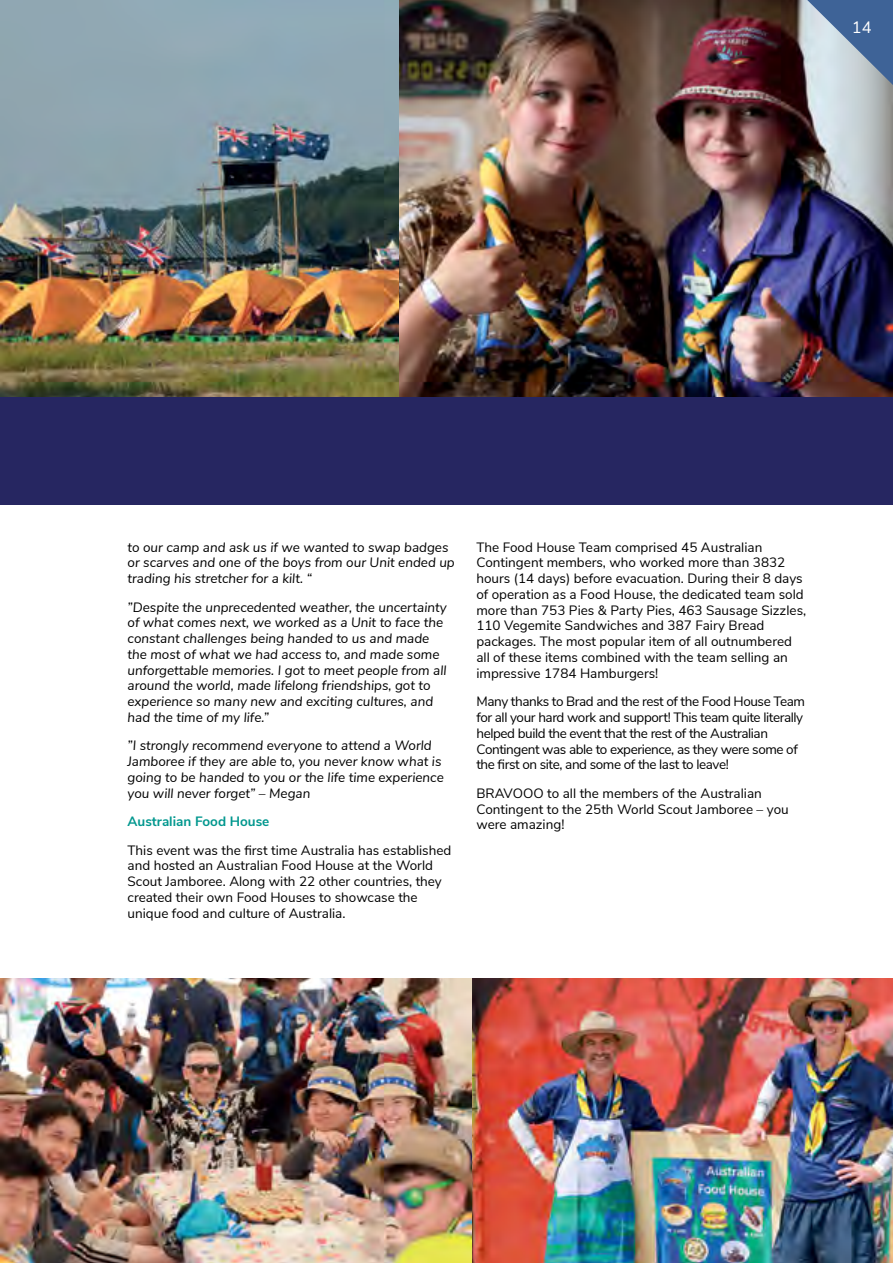
<style>
.page{position:relative;width:893px;height:1263px;background:#fff}
.page>*{position:absolute;margin:0;border:0;box-sizing:border-box;transform-origin:0 0}
.t1{font:16.5px "Nunito Sans";color:#fff}
.t2{font:13.5px/15.8px "Nunito Sans";color:#000}
.t3{font:italic 13.5px/15.8px "Nunito Sans";color:#000}
.t4{font:13.5px/15.8px "Nunito Sans";letter-spacing:-.03em;color:#000}
.t5{font:700 13.5px "Nunito Sans";color:#00978e}
</style>
<div class="page">
<img style="left:0;top:0;width:400px;height:397px">
<img style="left:400px;top:0;width:493px;height:397px">
<svg style="left:807px;top:0;width:86px;height:85px;background:#869fbb"></svg>
<div style="left:0;top:397px;width:893px;height:108px;background:#262661"></div>
<img style="left:472px;top:978px;width:421px;height:285px">
<img style="left:0;top:978px;width:472px;height:285px">
<p class="t1" style="left:852px;top:15px;width:21px">14</p>
<p class="t3" style="left:128px;top:538px;width:329px">to our camp and ask us if we wanted to swap badges or scarves and one of the boys from our Unit ended up trading his stretcher for a kilt. “</p>
<p class="t3" style="left:128px;top:598px;width:321px">”Despite the unprecedented weather, the uncertainty of what comes next, we worked as a Unit to face the constant challenges being handed to us and made the most of what we had access to, and made some unforgettable memories. I got to meet people from all around the world, made lifelong friendships, got to experience so many new and exciting cultures, and had the time of my life.”</p>
<p class="t3" style="left:128px;top:737px;width:318px">”I strongly recommend everyone to attend a World Jamboree if they are able to, you never know what is going to be handed to you or the life time experience you will never forget” – Megan</p>
<p class="t5" style="left:128px;top:812px;width:143px">Australian Food House</p>
<p class="t2" style="left:128px;top:841px;width:325px">This event was the first time Australia has established and hosted an Australian Food House at the World Scout Jamboree. Along with 22 other countries, they created their own Food Houses to showcase the unique food and culture of Australia.</p>
<p class="t2" style="left:476px;top:538px;width:331px">The Food House Team comprised 45 Australian Contingent members, who worked more than 3832 hours (14 days) before evacuation. During their 8 days of operation as a Food House, the dedicated team sold more than 753 Pies &amp; Party Pies, 463 Sausage Sizzles, 110 Vegemite Sandwiches and 387 Fairy Bread packages. The most popular item of all outnumbered all of these items combined with the team selling an impressive 1784 Hamburgers!</p>
<p class="t4" style="left:476px;top:693px;width:330px">Many thanks to Brad and the rest of the Food House Team for all your hard work and support! This team quite literally helped build the event that the rest of the Australian Contingent was able to experience, as they were some of the first on site, and some of the last to leave!</p>
<p class="t2" style="left:476px;top:784px;width:314px">BRAVOOO to all the members of the Australian<br>Contingent to the 25th World Scout Jamboree – you were amazing!</p>
</div>
